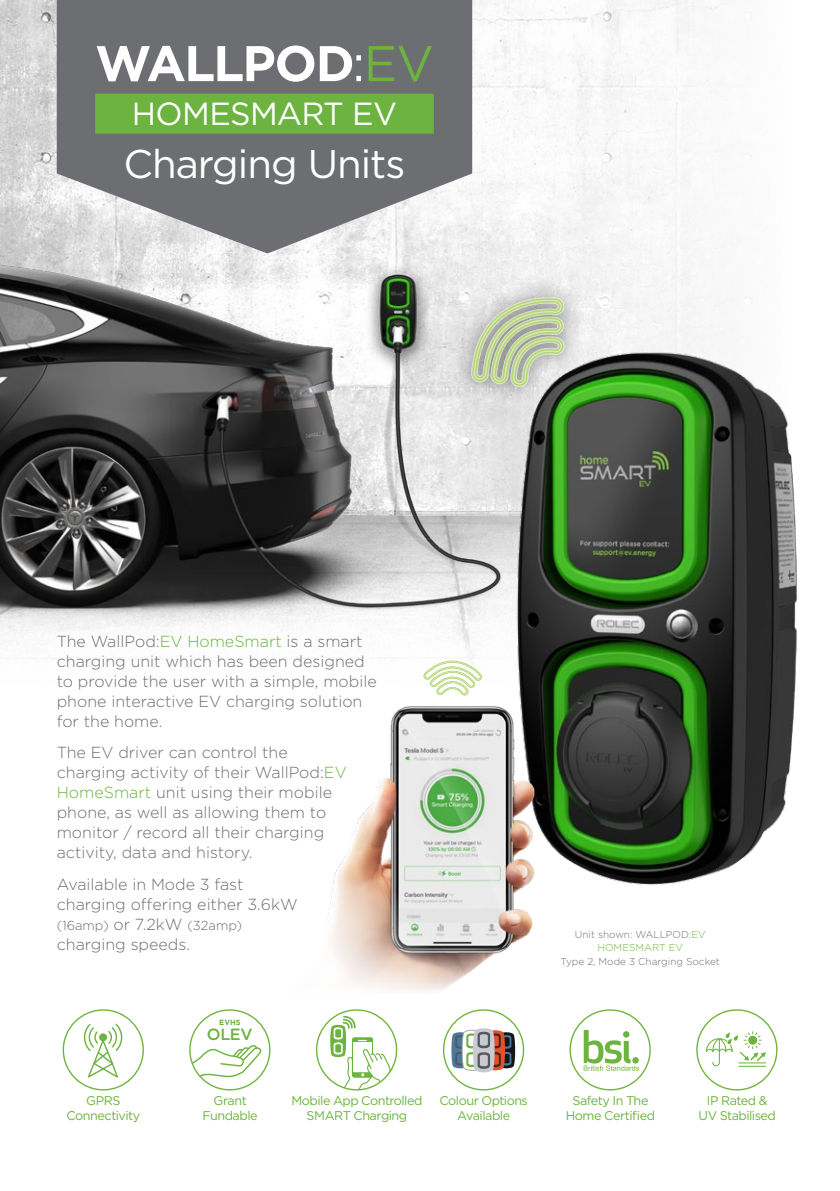
<style>
.page{position:relative;width:840px;height:1191px;background:#fff}
.page>*{position:absolute;margin:0;border:0;box-sizing:border-box;transform-origin:0 0}
.t1{font:700 50px "Gotham";letter-spacing:-.035em;color:#fff}
.t2{font:40px "Gotham";letter-spacing:-.025em;color:#fff}
.t3{font:32px "Gotham";letter-spacing:-.02em;color:#fff}
.t4{font:500 16.2px "Gotham";color:#6cb33f}
.t5{font:300 16px/20px "Gotham";color:#6d6e71}
.t6{font:300 13px "Gotham";color:#6d6e71}
.t7{font:12.6px/15.4px "Gotham";letter-spacing:-.04em;color:#6cb33f;text-align:center}
.t8{font:300 10px/13.2px "Gotham";color:#6d6e71;text-align:center}
.t9{font:700 7.6px "Gotham";color:#6cb33f}
.s1{font-weight:400}
.s2{font-weight:400;color:#6cb33f}
.s3{color:#6cb33f}
.s4{font-size:16px}
</style>
<div class="page">
<img style="left:613px;top:0;width:139px;height:300px">
<img style="left:0;top:0;width:613px;height:659px">
<img style="left:413px;top:300px;width:384px;height:585px">
<div style="left:452px;top:279px;width:130px;height:126px;background:#000;opacity:.5"></div>
<svg style="left:471px;top:297px;width:93px;height:90px;background:#c2ccb0"></svg>
<svg style="left:57px;top:0;width:415px;height:253px;background:#838486"></svg>
<div style="left:95px;top:94px;width:338px;height:40px;background:#6cb33f"></div>
<img style="left:339px;top:684px;width:320px;height:307px">
<svg style="left:423px;top:660px;width:59px;height:36px"></svg>
<svg style="left:218px;top:865px;width:217px;height:216px"></svg>
<svg style="left:583px;top:1029px;width:55px;height:41px"></svg>
<div style="left:569px;top:1009px;width:81px;height:81px;border:1px solid #72b53e;border-radius:50%"></div>
<svg style="left:190px;top:1045px;width:72px;height:36px"></svg>
<div style="left:189px;top:1009px;width:81px;height:81px;border:1px solid #72b53e;border-radius:50%"></div>
<svg style="left:451px;top:1019px;width:64px;height:53px"></svg>
<div style="left:442px;top:1009px;width:82px;height:81px;border:1px solid #72b53e;border-radius:50%"></div>
<svg style="left:83px;top:1023px;width:40px;height:55px"></svg>
<div style="left:63px;top:1009px;width:81px;height:81px;border:1px solid #72b53e;border-radius:50%"></div>
<svg style="left:705px;top:1031px;width:60px;height:35px"></svg>
<div style="left:695px;top:1009px;width:82px;height:81px;border:1px solid #72b53e;border-radius:50%"></div>
<svg style="left:316px;top:1010px;width:80px;height:79px"></svg>
<svg style="left:330px;top:1016px;width:66px;height:73px"></svg>
<div style="left:316px;top:1009px;width:81px;height:81px;border:1px solid #72b53e;border-radius:50%"></div>
<h1 class="t1" style="left:95px;top:35px;width:340px">WALLPOD<span class="s1">:</span><span class="s2">EV</span></h1>
<h3 class="t3" style="left:132px;top:93px;width:267px">HOMESMART EV</h3>
<h2 class="t2" style="left:123px;top:139px;width:283px">Charging Units</h2>
<p class="t5" style="left:57px;top:631px;width:321px">The WallPod:<span class="s3">EV HomeSmart</span> is a smart charging unit which has been designed to provide the user with a simple, mobile phone interactive EV charging solution for the home.</p>
<p class="t5" style="left:57px;top:742px;width:291px">The EV driver can control the charging activity of their WallPod:<span class="s3">EV HomeSmart</span> unit using their mobile phone, as well as allowing them to monitor / record all their charging activity, data and history.</p>
<p class="t5" style="left:57px;top:873px;width:242px">Available in Mode 3 fast charging offering either 3.6kW</p>
<p class="t6" style="left:57px;top:917px;width:187px">(16amp) <span class="s4">or 7.2kW</span> (32amp)</p>
<p class="t5" style="left:57px;top:933px;width:135px">charging speeds.</p>
<p class="t9" style="left:219px;top:1018px;width:23px">EVHS</p>
<p class="t4" style="left:207px;top:1024px;width:47px">OLEV</p>
<p class="t8" style="left:574px;top:927px;width:132px">Unit shown: WALLPOD:<span class="s3">EV<br>HOMESMART EV</span></p>
<p class="t8" style="left:560px;top:954px;width:161px">Type 2, Mode 3 Charging Socket</p>
<p class="t7" style="left:565px;top:1092px;width:91px">Safety In The<br>Home Certified</p>
<p class="t7" style="left:66px;top:1092px;width:75px">GPRS<br>Connectivity</p>
<p class="t7" style="left:698px;top:1092px;width:79px">IP Rated &amp;<br>UV Stabilised</p>
<p class="t7" style="left:202px;top:1092px;width:56px">Grant<br>Fundable</p>
<p class="t7" style="left:439px;top:1092px;width:90px">Colour Options<br>Available</p>
<p class="t7" style="left:291px;top:1092px;width:133px">Mobile App Controlled<br>SMART Charging</p>
</div>
